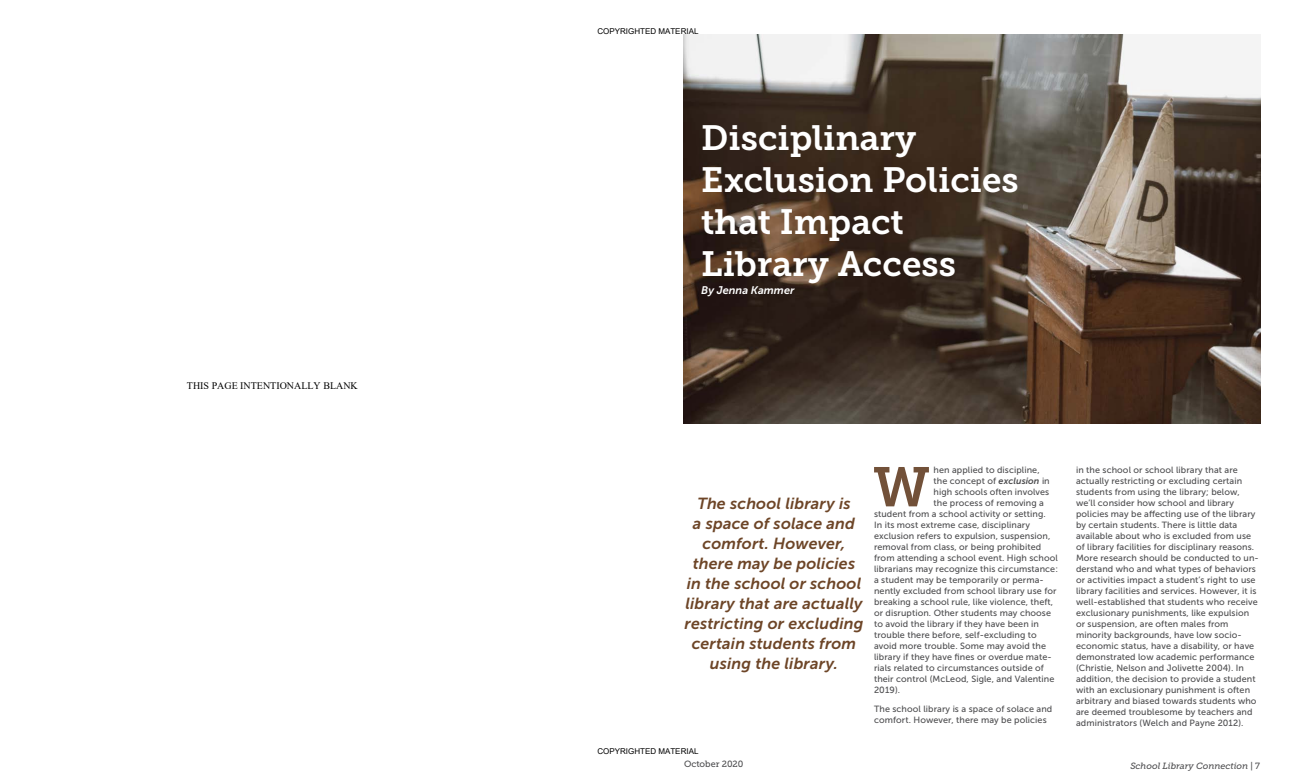
<style>
.page{position:relative;width:1296px;height:783px;background:#fff}
.page>*{position:absolute;margin:0;border:0;box-sizing:border-box;transform-origin:0 0}
.t1{font:55.5px "Museo Slab 700";color:#725139}
.t2{font:35px/42px "Museo Slab 700";color:#fff}
.t3{font:italic 16px/20px "Museo Sans 700";letter-spacing:.01em;color:#6d4527;text-align:center}
.t4{font:italic 11px "Museo Sans 700";color:#fff}
.t5{font:10px "Times New Roman";color:#000}
.t6{font:9px/11px "Museo Sans 500";letter-spacing:.01em;color:#4d4d4f}
.t7{font:italic 9px "Museo Slab 500";color:#4d4d4f}
.t8{font:9px "Museo Slab 500";color:#4d4d4f}
.t9{font:8px "Arial";color:#000}
.s1{font-family:"Museo Sans 700";font-style:italic}
.s2{font-style:normal}
</style>
<div class="page">
<img style="left:684px;top:35px;width:576px;height:389px">
<p class="t5" style="left:187px;top:379px;width:172px">THIS PAGE INTENTIONALLY BLANK</p>
<p class="t9" style="left:598px;top:26px;width:102px">COPYRIGHTED MATERIAL</p>
<h2 class="t2" style="left:701px;top:117px;width:319px">Disciplinary<br>Exclusion Policies that Impact<br>Library Access</h2>
<p class="t4" style="left:701px;top:284px;width:95px">By Jenna Kammer</p>
<h3 class="t3" style="left:685px;top:493px;width:180px">The school library is<br>a space of solace and comfort. However, there may be policies in the school or school library that are actually restricting or excluding certain students from using the library.</h3>
<p class="t9" style="left:598px;top:746px;width:102px">COPYRIGHTED MATERIAL</p>
<h1 class="t1" style="left:873px;top:456px;width:58px">W</h1>
<p class="t6" style="left:934px;top:465px;width:108px">hen applied to discipline,</p>
<p class="t6" style="left:934px;top:476px;width:118px">the concept of <span class="s1">exclusion</span> in</p>
<p class="t6" style="left:934px;top:487px;width:117px">high schools often involves</p>
<p class="t6" style="left:934px;top:498px;width:112px">the process of removing a</p>
<p class="t6" style="left:874px;top:509px;width:173px">student from a school activity or setting.</p>
<p class="t6" style="left:874px;top:520px;width:157px">In its most extreme case, disciplinary</p>
<p class="t6" style="left:874px;top:531px;width:178px">exclusion refers to expulsion, suspension,</p>
<p class="t6" style="left:874px;top:542px;width:169px">removal from class, or being prohibited</p>
<p class="t6" style="left:874px;top:553px;width:185px">from attending a school event. High school</p>
<p class="t6" style="left:874px;top:564px;width:185px">librarians may recognize this circumstance:</p>
<p class="t6" style="left:874px;top:575px;width:171px">a student may be temporarily or perma-</p>
<p class="t6" style="left:874px;top:586px;width:184px">nently excluded from school library use for</p>
<p class="t6" style="left:874px;top:597px;width:181px">breaking a school rule, like violence, theft,</p>
<p class="t6" style="left:874px;top:608px;width:179px">or disruption. Other students may choose</p>
<p class="t6" style="left:874px;top:619px;width:166px">to avoid the library if they have been in</p>
<p class="t6" style="left:874px;top:630px;width:164px">trouble there before, self-excluding to</p>
<p class="t6" style="left:874px;top:641px;width:174px">avoid more trouble. Some may avoid the</p>
<p class="t6" style="left:874px;top:652px;width:179px">library if they have fines or overdue mate-</p>
<p class="t6" style="left:874px;top:663px;width:171px">rials related to circumstances outside of</p>
<p class="t6" style="left:874px;top:674px;width:182px">their control (McLeod, Sigle, and Valentine</p>
<p class="t6" style="left:874px;top:685px;width:28px">2019).</p>
<p class="t6" style="left:874px;top:703px;width:180px">The school library is a space of solace and comfort. However, there may be policies</p>
<p class="t6" style="left:1076px;top:465px;width:184px">in the school or school library that are actually restricting or excluding certain students from using the library; below, we’ll consider how school and library policies may be affecting use of the library by certain students. There is little data available about who is excluded from use of library facilities for disciplinary reasons.<br>More research should be conducted to un&shy;derstand who and what types of behaviors or activities impact a student’s right to use library facilities and services. However, it is well-established that students who receive exclusionary punishments, like expulsion or suspension, are often males from minority backgrounds, have low socio&shy;economic status, have a disability, or have demonstrated low academic performance (Christie, Nelson and Jolivette 2004). In addition, the decision to provide a student with an exclusionary punishment is often arbitrary and biased towards students who are deemed troublesome by teachers and administrators (Welch and Payne 2012).</p>
<p class="t8" style="left:684px;top:759px;width:61px">October 2020</p>
<p class="t7" style="left:1130px;top:761px;width:131px">School Library Connection <span class="s2">| 7</span></p>
</div>
